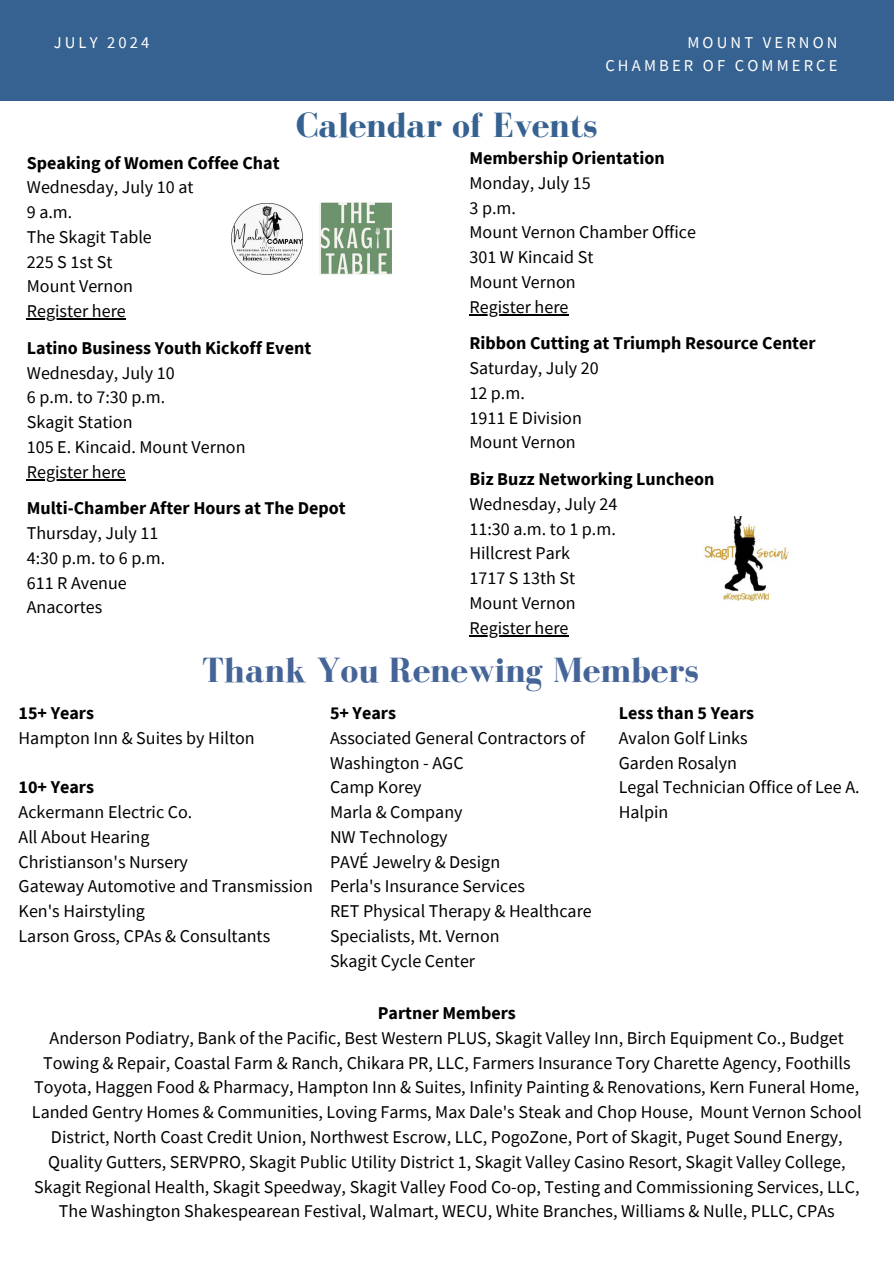
<style>
.page{position:relative;width:894px;height:1264px;background:#fff}
.page>*{position:absolute;margin:0;border:0;box-sizing:border-box;transform-origin:0 0}
.t1{font:700 36px "Bodoni FLF";color:#456497}
.t2{font:700 36px "Bodoni FLF";color:#366291}
.t3{font:18px/24.8px "Source Sans Pro";color:#000}
.t4{font:700 18px "Source Sans Pro";color:#000}
.t5{font:16.5px/22.5px "Source Sans Pro";letter-spacing:.19em;color:#fff;text-align:right}
</style>
<div class="page">
<div style="left:0;top:0;width:893px;height:100px;background:#366291"></div>
<hr style="left:27px;top:318px;width:99px;height:2px;background:#000">
<hr style="left:27px;top:479px;width:99px;height:1px;background:#000">
<img style="left:320px;top:203px;width:72px;height:72px">
<img style="left:231px;top:203px;width:71px;height:71px">
<hr style="left:469px;top:314px;width:99px;height:1px;background:#000">
<hr style="left:469px;top:635px;width:99px;height:1px;background:#000">
<img style="left:704px;top:516px;width:83px;height:85px">
<p class="t5" style="left:54px;top:31px;width:97px">JULY 2024</p>
<p class="t5" style="left:605px;top:31px;width:234px">MOUNT VERNON<br>CHAMBER OF COMMERCE</p>
<p class="t2" style="left:296px;top:106px;width:302px">Calendar of Events</p>
<p class="t4" style="left:27px;top:151px;width:254px">Speaking of Women Coffee Chat</p>
<h2 class="t3" style="left:27px;top:174px;width:168px">Wednesday, July 10 at</h2>
<h2 class="t3" style="left:27px;top:199px;width:47px">9 a.m.</h2>
<h1 class="t3" style="left:27px;top:224px;width:126px">The Skagit Table</h1>
<p class="t3" style="left:27px;top:249px;width:87px">225 S 1st St</p>
<p class="t3" style="left:27px;top:273px;width:108px">Mount Vernon</p>
<p class="t3" style="left:27px;top:298px;width:100px">Register here</p>
<p class="t4" style="left:27px;top:336px;width:286px">Latino Business Youth Kickoff Event</p>
<p class="t3" style="left:27px;top:360px;width:149px">Wednesday, July 10</p>
<p class="t3" style="left:27px;top:384px;width:140px">6 p.m. to 7:30 p.m.</p>
<p class="t3" style="left:27px;top:409px;width:107px">Skagit Station</p>
<p class="t3" style="left:27px;top:434px;width:220px">105 E. Kincaid. Mount Vernon</p>
<p class="t3" style="left:27px;top:459px;width:100px">Register here</p>
<p class="t4" style="left:27px;top:496px;width:320px">Multi-Chamber After Hours at The Depot</p>
<p class="t3" style="left:27px;top:520px;width:133px">Thursday, July 11</p>
<p class="t3" style="left:27px;top:545px;width:140px">4:30 p.m. to 6 p.m.</p>
<p class="t3" style="left:27px;top:570px;width:101px">611 R Avenue</p>
<p class="t3" style="left:27px;top:594px;width:77px">Anacortes</p>
<p class="t4" style="left:469px;top:146px;width:196px">Membership Orientation</p>
<p class="t3" style="left:469px;top:170px;width:123px">Monday, July 15</p>
<p class="t3" style="left:469px;top:195px;width:48px">3 p.m.</p>
<p class="t3" style="left:469px;top:219px;width:228px">Mount Vernon Chamber Office</p>
<p class="t3" style="left:469px;top:244px;width:125px">301 W Kincaid St</p>
<p class="t3" style="left:469px;top:269px;width:108px">Mount Vernon</p>
<p class="t3" style="left:469px;top:294px;width:100px">Register here</p>
<p class="t4" style="left:469px;top:331px;width:347px">Ribbon Cutting at Triumph Resource Center</p>
<p class="t3" style="left:469px;top:355px;width:131px">Saturday, July 20</p>
<p class="t3" style="left:469px;top:380px;width:57px">12 p.m.</p>
<p class="t3" style="left:469px;top:405px;width:114px">1911 E Division</p>
<p class="t3" style="left:469px;top:429px;width:108px">Mount Vernon</p>
<p class="t4" style="left:469px;top:467px;width:246px">Biz Buzz Networking Luncheon</p>
<p class="t3" style="left:469px;top:491px;width:149px">Wednesday, July 24</p>
<p class="t3" style="left:469px;top:516px;width:148px">11:30 a.m. to 1 p.m.</p>
<p class="t3" style="left:469px;top:540px;width:102px">Hillcrest Park</p>
<p class="t3" style="left:469px;top:565px;width:107px">1717 S 13th St</p>
<p class="t3" style="left:469px;top:590px;width:108px">Mount Vernon</p>
<p class="t3" style="left:469px;top:615px;width:100px">Register here</p>
<h1 class="t1" style="left:202px;top:650px;width:498px">Thank You Renewing Members</h1>
<p class="t4" style="left:618px;top:701px;width:137px">Less than 5 Years</p>
<p class="t3" style="left:618px;top:725px;width:130px">Avalon Golf Links</p>
<p class="t3" style="left:618px;top:749px;width:120px">Garden Rosalyn</p>
<p class="t3" style="left:618px;top:774px;width:242px">Legal Technician Office of Lee A.<br>Halpin</p>
<p class="t4" style="left:19px;top:701px;width:77px">15+ Years</p>
<p class="t3" style="left:19px;top:725px;width:237px">Hampton Inn &amp; Suites by Hilton</p>
<p class="t4" style="left:19px;top:775px;width:77px">10+ Years</p>
<p class="t3" style="left:19px;top:799px;width:175px">Ackermann Electric Co.</p>
<p class="t3" style="left:19px;top:824px;width:132px">All About Hearing</p>
<p class="t3" style="left:19px;top:848px;width:171px">Christianson's Nursery</p>
<p class="t3" style="left:19px;top:873px;width:296px">Gateway Automotive and Transmission</p>
<p class="t3" style="left:19px;top:898px;width:128px">Ken's Hairstyling</p>
<p class="t3" style="left:19px;top:923px;width:253px">Larson Gross, CPAs &amp; Consultants</p>
<p class="t4" style="left:330px;top:701px;width:68px">5+ Years</p>
<p class="t3" style="left:330px;top:725px;width:256px">Associated General Contractors of</p>
<p class="t3" style="left:330px;top:749px;width:135px">Washington - AGC</p>
<p class="t3" style="left:330px;top:774px;width:93px">Camp Korey</p>
<p class="t3" style="left:330px;top:799px;width:134px">Marla &amp; Company</p>
<p class="t3" style="left:330px;top:824px;width:119px">NW Technology</p>
<p class="t3" style="left:330px;top:848px;width:172px">PAVÉ Jewelry &amp; Design</p>
<p class="t3" style="left:330px;top:873px;width:196px">Perla's Insurance Services</p>
<p class="t3" style="left:330px;top:898px;width:263px">RET Physical Therapy &amp; Healthcare<br>Specialists, Mt. Vernon</p>
<p class="t3" style="left:330px;top:947px;width:147px">Skagit Cycle Center</p>
<p class="t4" style="left:377px;top:1001px;width:139px">Partner Members</p>
<p class="t3" style="left:32px;top:1025px;width:831px;text-align:center">Anderson Podiatry, Bank of the Pacific, Best Western PLUS, Skagit Valley Inn, Birch Equipment Co., Budget Towing &amp; Repair, Coastal Farm &amp; Ranch, Chikara PR, LLC, Farmers Insurance Tory Charette Agency, Foothills Toyota, Haggen Food &amp; Pharmacy, Hampton Inn &amp; Suites, Infinity Painting &amp; Renovations, Kern Funeral Home, Landed Gentry Homes &amp; Communities, Loving Farms, Max Dale's Steak and Chop House, Mount Vernon School District, North Coast Credit Union, Northwest Escrow, LLC, PogoZone, Port of Skagit, Puget Sound Energy, Quality Gutters, SERVPRO, Skagit Public Utility District 1, Skagit Valley Casino Resort, Skagit Valley College, Skagit Regional Health, Skagit Speedway, Skagit Valley Food Co-op, Testing and Commissioning Services, LLC, The Washington Shakespearean Festival, Walmart, WECU, White Branches, Williams &amp; Nulle, PLLC, CPAs</p>
</div>
